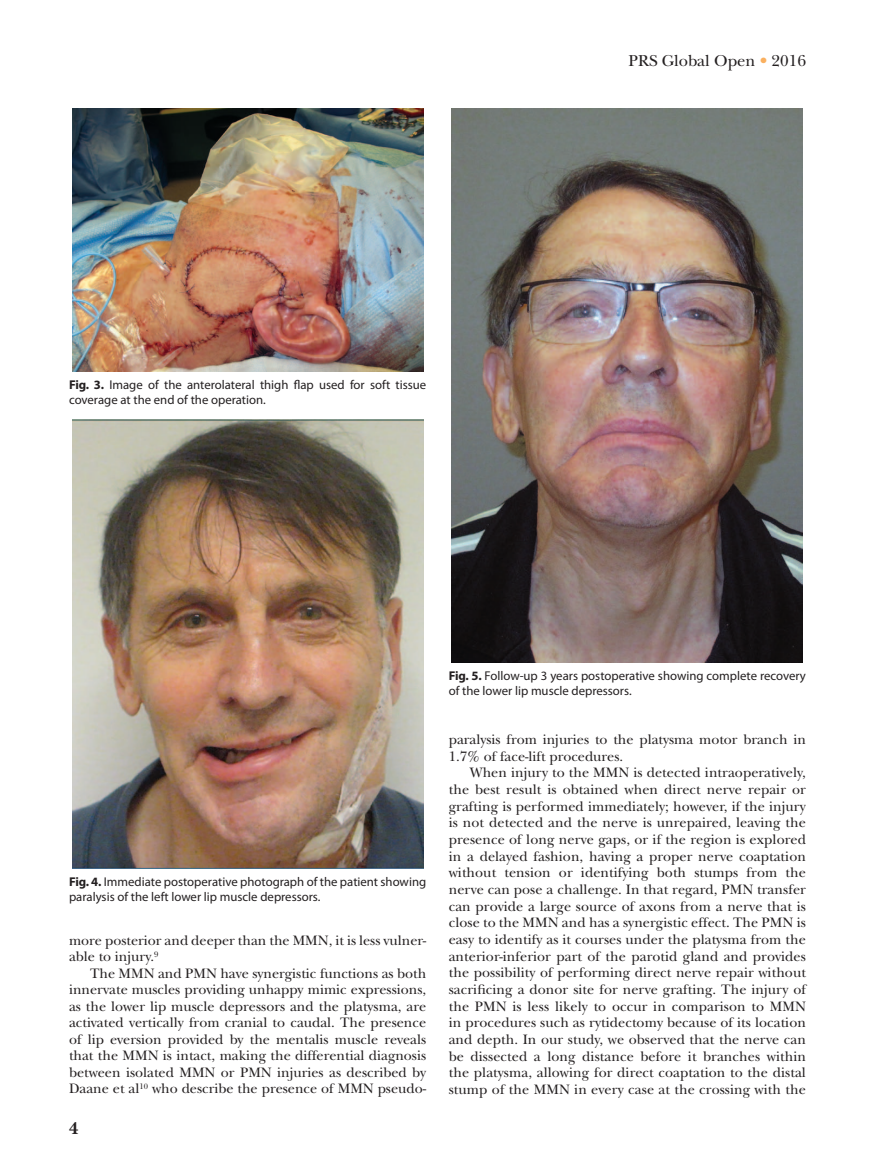
<style>
.page{position:relative;width:878px;height:1175px;background:#fff}
.page>*{position:absolute;margin:0;border:0;box-sizing:border-box;transform-origin:0 0}
.t1{font:700 18px "New Baskerville";color:#231f20}
.t2{font:16.5px "New Baskerville";color:#231f20}
.t3{font:14.25px/16.6px "New Baskerville";color:#231f20}
.t4{font:12.75px/15px "Myriad Pro";color:#231f20}
.s1{color:#fab05f}
.s2{font-weight:700}
</style>
<div class="page">
<img style="left:72px;top:108px;width:351px;height:263px">
<img style="left:72px;top:419px;width:351px;height:450px">
<img style="left:451px;top:108px;width:352px;height:554px">
<p class="t2" style="left:628px;top:51px;width:179px">PRS Global Open <span class="s1">•</span> 2016</p>
<p class="t4" style="left:69px;top:377px;width:358px"><span class="s2">Fig. 3.</span> I mage of the anterolateral thigh flap used for soft tissue coverage at the end of the operation.</p>
<p class="t4" style="left:69px;top:874px;width:358px"><span class="s2">Fig. 4.</span> I mmediate postoperative photograph of the patient showing paralysis of the left lower lip muscle depressors.</p>
<p class="t3" style="left:69px;top:932px;width:359px">more posterior and deeper than the MMN, it is less vulner&shy;able to injury.<sup>9</sup></p>
<p class="t3" style="left:69px;top:965px;width:359px;text-align:justify;text-indent:21px">The MMN and PMN have synergistic functions as both innervate muscles providing unhappy mimic expressions, as the lower lip muscle depressors and the platysma, are activated vertically from cranial to caudal. The presence of lip eversion provided by the mentalis muscle reveals that the MMN is intact, making the differential diagnosis between isolated MMN or PMN injuries as described by Daane et al<sup>10</sup> who describe the presence of MMN pseudo-</p>
<p class="t1" style="left:69px;top:1118px;width:11px">4</p>
<p class="t4" style="left:448px;top:667px;width:358px"><span class="s2">Fig. 5.</span> Follow-up 3 years postoperative showing complete recovery of the lower lip muscle depressors.</p>
<p class="t3" style="left:448px;top:731px;width:359px">paralysis from injuries to the platysma motor branch in<br>1.7% of face-lift procedures.</p>
<p class="t3" style="left:448px;top:764px;width:359px;text-align:justify;text-indent:21px">When injury to the MMN is detected intraoperatively, the best result is obtained when direct nerve repair or grafting is performed immediately; however, if the injury is not detected and the nerve is unrepaired, leaving the presence of long nerve gaps, or if the region is explored in a delayed fashion, having a proper nerve coaptation without tension or identifying both stumps from the nerve can pose a challenge. In that regard, PMN transfer can provide a large source of axons from a nerve that is close to the MMN and has a synergistic effect. The PMN is easy to identify as it courses under the platysma from the anterior-inferior part of the parotid gland and provides the possibility of performing direct nerve repair without sacrificing a donor site for nerve grafting. The injury of the PMN is less likely to occur in comparison to MMN in procedures such as rytidectomy because of its location and depth. In our study, we observed that the nerve can be dissected a long distance before it branches within the platysma, allowing for direct coaptation to the distal stump of the MMN in every case at the crossing with the</p>
</div>
